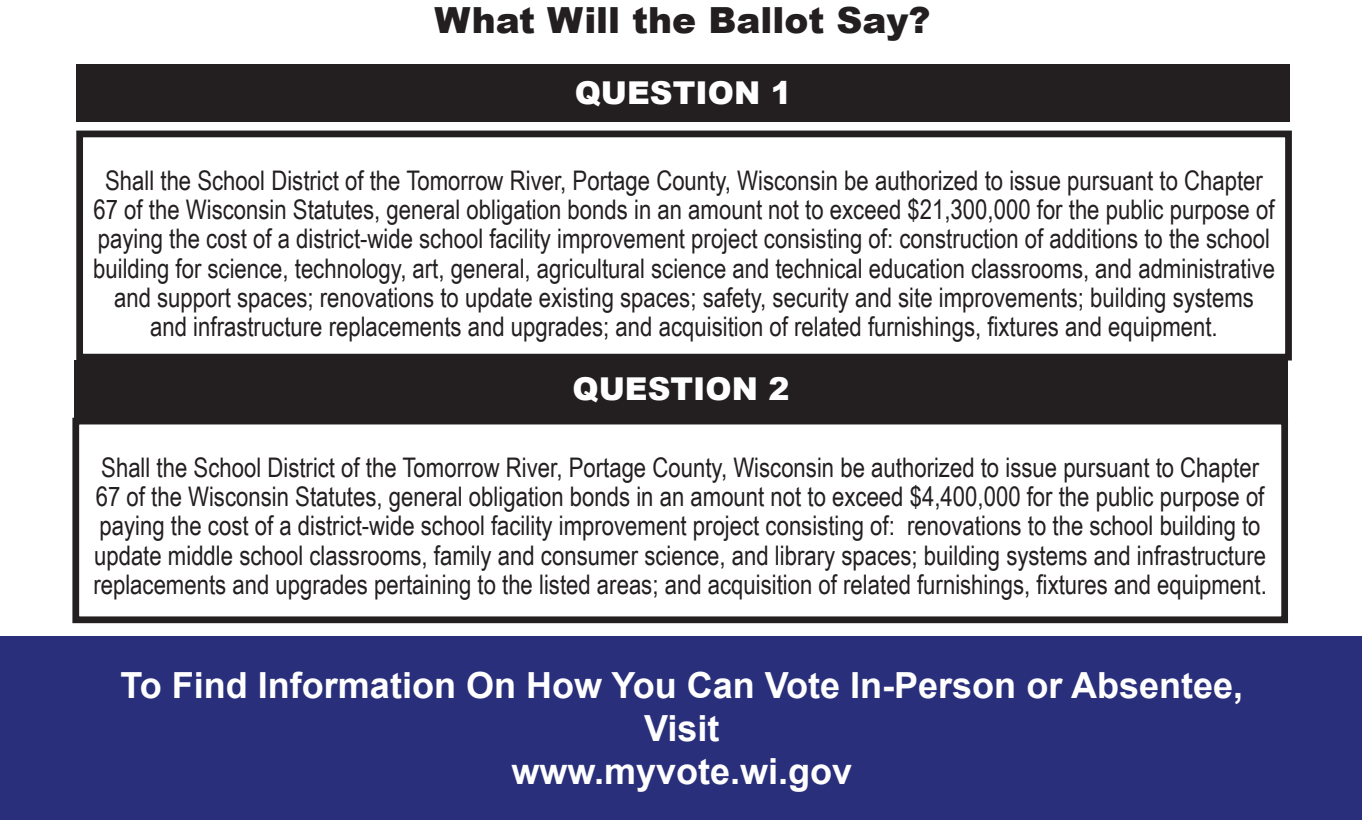
<style>
.page{position:relative;width:1362px;height:820px;background:#fff}
.page>*{position:absolute;margin:0;border:0;box-sizing:border-box;transform-origin:0 0}
.t1{font:700 36px/42.8px "Arial";color:#fff;text-align:center}
.t2{font:900 36px "Arial";color:#231f20}
.t3{font:900 31.5px "Arial";color:#fff}
.t4{font:27px/29.2px "Arial Narrow";color:#231f20;text-align:center}
</style>
<div class="page">
<div style="left:0;top:636px;width:1361px;height:184px;background:#292f7b"></div>
<div style="left:76px;top:131px;width:1215px;height:229px;border:7px solid #231f20"></div>
<div style="left:76px;top:64px;width:1214px;height:57px;background:#231f20"></div>
<div style="left:72px;top:418px;width:1215px;height:205px;border:7px solid #231f20"></div>
<div style="left:74px;top:360px;width:1213px;height:58px;background:#231f20"></div>
<h1 class="t2" style="left:434px;top:-6px;width:497px">What Will the Ballot Say?</h1>
<p class="t3" style="left:574px;top:70px;width:218px">QUESTION 1</p>
<p class="t4" style="left:93px;top:165px;width:1183px">Shall the School District of the Tomorrow River, Portage County, Wisconsin be authorized to issue pursuant to Chapter 67 of the Wisconsin Statutes, general obligation bonds in an amount not to exceed $21,300,000 for the public purpose of paying the cost of a district-wide school facility improvement project consisting of: construction of additions to the school building for science, technology, art, general, agricultural science and technical education classrooms, and administrative and support spaces; renovations to update existing spaces; safety, security and site improvements; building systems and infrastructure replacements and upgrades; and acquisition of related furnishings, fixtures and equipment.</p>
<p class="t3" style="left:572px;top:366px;width:218px">QUESTION 2</p>
<p class="t4" style="left:93px;top:452px;width:1174px;text-align:left">Shall the School District of the Tomorrow River, Portage County, Wisconsin be authorized to issue pursuant to Chapter 67 of the Wisconsin Statutes, general obligation bonds in an amount not to exceed $4,400,000 for the public purpose of paying the cost of a district-wide school facility improvement project consisting of: renovations to the school building to update middle school classrooms, family and consumer science, and library spaces; building systems and infrastructure replacements and upgrades pertaining to the listed areas; and acquisition of related furnishings, fixtures and equipment.</p>
<h1 class="t1" style="left:120px;top:664px;width:1124px">To Find Information On How You Can Vote In-Person or Absentee,<br>Visit<br>www.myvote.wi.gov</h1>
</div>
